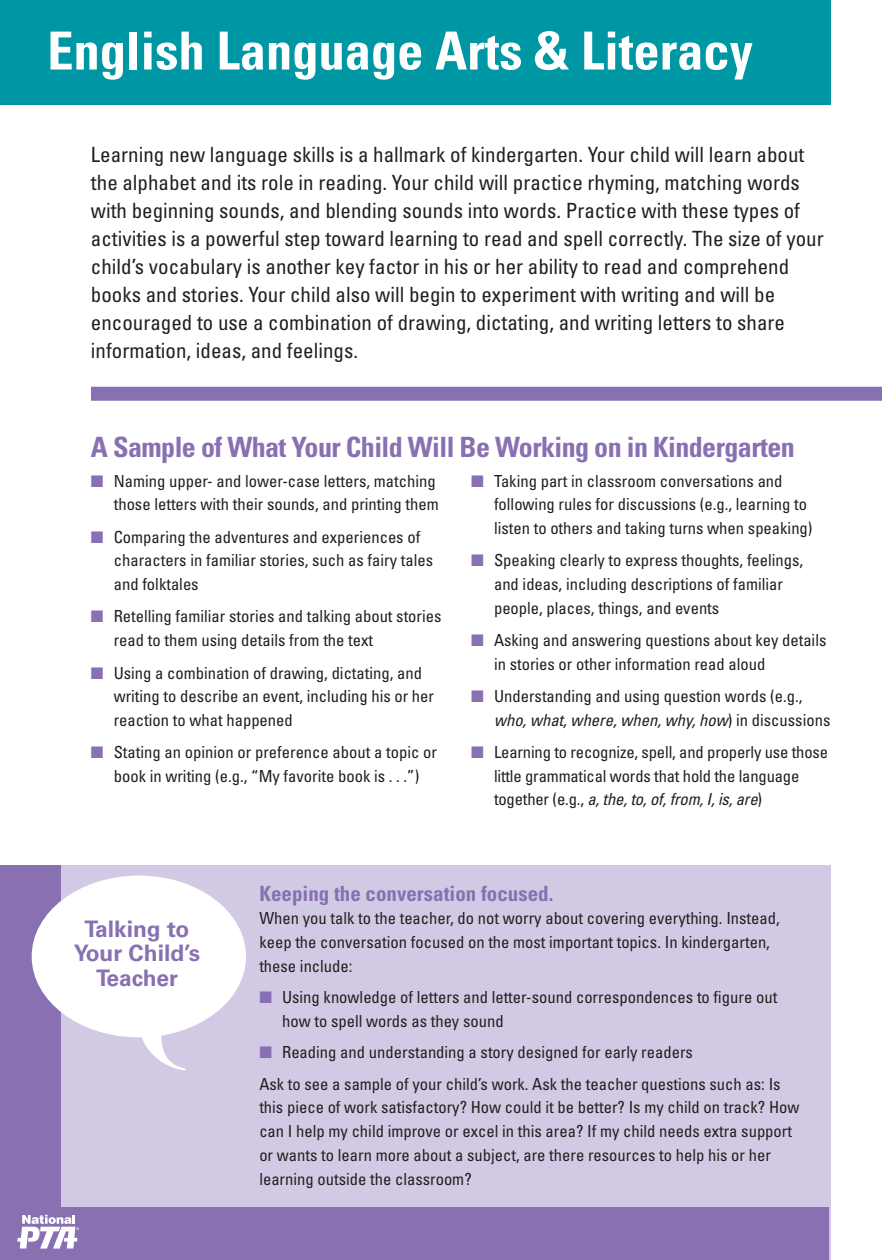
<style>
.page{position:relative;width:882px;height:1260px;background:#fff}
.page>*{position:absolute;margin:0;border:0;box-sizing:border-box;transform-origin:0 0}
.t1{font:700 condensed 52.5px "Univers LT Std";color:#fff}
.t2{font:700 condensed 28px "Univers LT Std";letter-spacing:-.02em;color:#8870b2}
.t3{font:700 22.75px/24.5px "Univers LT Std";color:#8870b2;text-align:center}
.t4{font:condensed 21px/28px "Univers LT Std";color:#231f20}
.t5{font:700 condensed 21px "Univers LT Std";color:#8870b2}
.t6{font:condensed 16.62px/23.6px "Univers LT Std";color:#231f20}
.s1{color:#8870b2}
.s2{font-style:italic}
</style>
<div class="page">
<div style="left:0;top:865px;width:831px;height:395px;background:#d2cae4"></div>
<div style="left:0;top:865px;width:60px;height:395px;background:#8870b2"></div>
<div style="left:57px;top:1208px;width:772px;height:52px;background:#8870b2"></div>
<div style="left:0;top:0;width:831px;height:105px;background:#0097a4"></div>
<div style="left:91px;top:387px;width:791px;height:14px;background:#8870b2"></div>
<div style="left:32px;top:876px;width:214px;height:161px;background:#fff;border-radius:50%"></div>
<svg style="left:139px;top:1031px;width:47px;height:40px"></svg>
<svg style="left:17px;top:1215px;width:62px;height:34px"></svg>
<p class="t1" style="left:47px;top:19px;width:707px">English Language Arts &amp; Literacy</p>
<p class="t4" style="left:91px;top:140px;width:734px">Learning new language skills is a hallmark of kindergarten. Your child will learn about the alphabet and its role in reading. Your child will practice rhyming, matching words with beginning sounds, and blending sounds into words. Practice with these types of activities is a powerful step toward learning to read and spell correctly. The size of your child’s vocabulary is another key factor in his or her ability to read and comprehend books and stories. Your child also will begin to experiment with writing and will be encouraged to use a combination of drawing, dictating, and writing letters to share information, ideas, and feelings.</p>
<p class="t2" style="left:91px;top:430px;width:705px">A Sample of What Your Child Will Be Working on in Kindergarten</p>
<p class="t6" style="left:91px;top:469px;width:349px;text-align:right"><span class="s1">■</span> Naming upper- and lower-case letters, matching those letters with their sounds, and printing them</p>
<p class="t6" style="left:114px;top:525px;width:321px;text-indent:-23px"><span class="s1">■</span> Comparing the adventures and experiences of characters in familiar stories, such as fairy tales and folktales</p>
<p class="t6" style="left:114px;top:605px;width:329px;text-indent:-23px"><span class="s1">■</span> Retelling familiar stories and talking about stories read to them using details from the text</p>
<p class="t6" style="left:114px;top:661px;width:322px;text-indent:-23px"><span class="s1">■</span> Using a combination of drawing, dictating, and writing to describe an event, including his or her reaction to what happened</p>
<p class="t6" style="left:91px;top:740px;width:347px;text-align:center"><span class="s1">■</span> Stating an opinion or preference about a topic or book in writing (e.g., “My favorite book is . . .”)</p>
<p class="t6" style="left:494px;top:469px;width:320px;text-indent:-23px"><span class="s1">■</span> Taking part in classroom conversations and following rules for discussions (e.g., learning to listen to others and taking turns when speaking)</p>
<p class="t6" style="left:494px;top:548px;width:311px;text-indent:-23px"><span class="s1">■</span> Speaking clearly to express thoughts, feelings, and ideas, including descriptions of familiar people, places, things, and events</p>
<p class="t6" style="left:494px;top:628px;width:334px;text-indent:-23px"><span class="s1">■</span> Asking and answering questions about key details in stories or other information read aloud</p>
<p class="t6" style="left:494px;top:684px;width:338px;text-indent:-23px"><span class="s1">■</span> Understanding and using question words (e.g., <span class="s2">who, what, where, when, why, how</span>) in discussions</p>
<p class="t6" style="left:494px;top:740px;width:336px;text-indent:-23px"><span class="s1">■</span> Learning to recognize, spell, and properly use those little grammatical words that hold the language together (e.g., <span class="s2">a, the, to, of, from, I, is, are</span>)</p>
<p class="t3" style="left:74px;top:917px;width:128px">Talking to<br>Your Child’s<br>Teacher</p>
<p class="t5" style="left:259px;top:880px;width:295px">Keeping the conversation focused.</p>
<p class="t6" style="left:259px;top:906px;width:522px">When you talk to the teacher, do not worry about covering everything. Instead, keep the conversation focused on the most important topics. In kindergarten, these include:</p>
<p class="t6" style="left:282px;top:985px;width:497px;text-indent:-23px"><span class="s1">■</span> Using knowledge of letters and letter-sound correspondences to figure out how to spell words as they sound</p>
<p class="t6" style="left:259px;top:1040px;width:435px"><span class="s1">■</span> Reading and understanding a story designed for early readers</p>
<p class="t6" style="left:259px;top:1072px;width:542px">Ask to see a sample of your child’s work. Ask the teacher questions such as: Is this piece of work satisfactory? How could it be better? Is my child on track? How can I help my child improve or excel in this area? If my child needs extra support or wants to learn more about a subject, are there resources to help his or her learning outside the classroom?</p>
</div>
